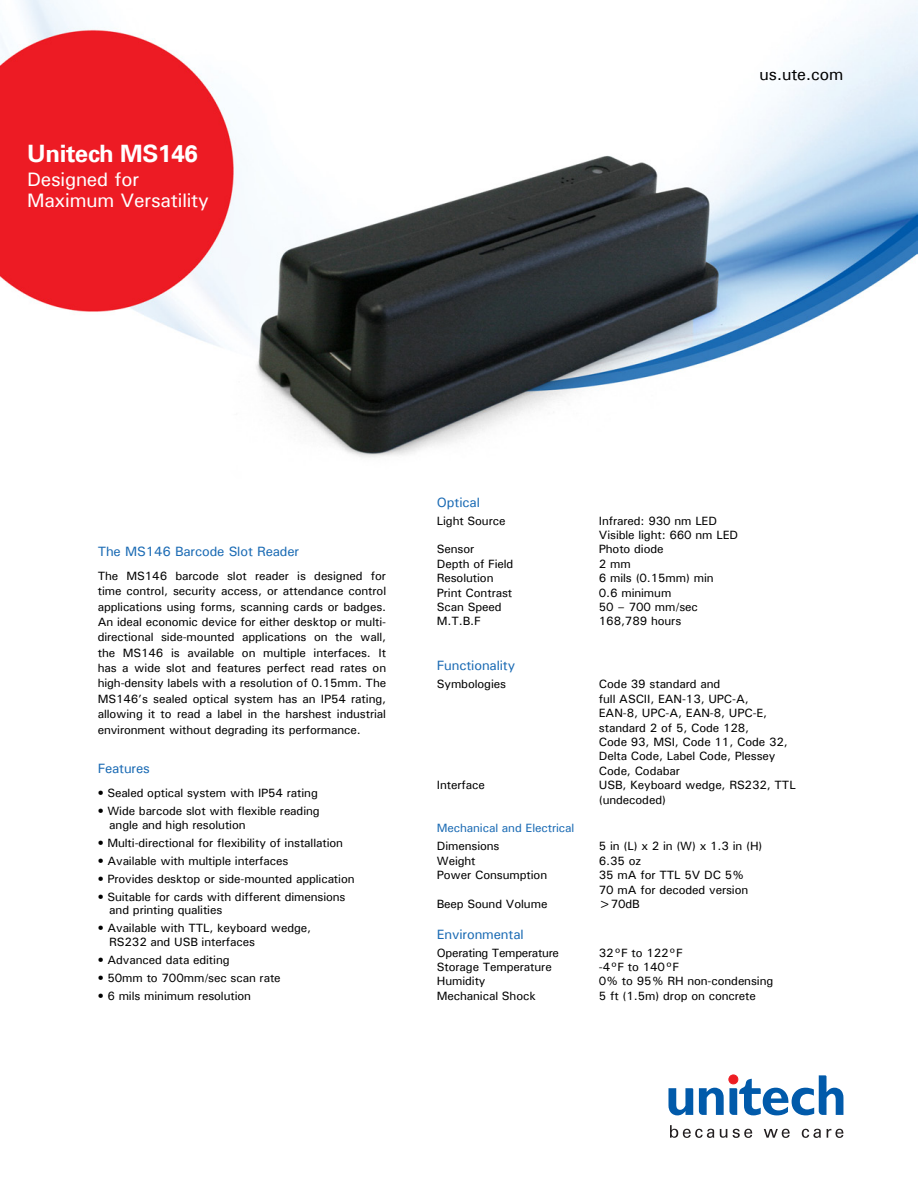
<style>
.page{position:relative;width:918px;height:1188px;background:#fff}
.page>*{position:absolute;margin:0;border:0;box-sizing:border-box;transform-origin:0 0}
.t1{font:700 24px "Univers LT";letter-spacing:-.01em;color:#fff}
.t2{font:500 19.5px/21px "Univers";letter-spacing:-.01em;color:#fff}
.t3{font:500 16.5px "Univers";letter-spacing:-.01em;color:#000}
.t4{font:500 13.5px "Univers";letter-spacing:-.01em;color:#1b6bb4}
.t5{font:500 12px/15.3px "Univers";letter-spacing:-.01em;color:#000}
.t6{font:500 12px "Univers";letter-spacing:-.01em;color:#1b6bb4}
</style>
<div class="page">
<img style="left:0;top:0;width:918px;height:457px">
<svg style="left:670px;top:1125px;width:44px;height:13px"></svg>
<svg style="left:720px;top:1129px;width:7px;height:9px"></svg>
<svg style="left:733px;top:1129px;width:19px;height:9px"></svg>
<svg style="left:764px;top:1129px;width:26px;height:9px"></svg>
<svg style="left:802px;top:1129px;width:19px;height:9px"></svg>
<svg style="left:827px;top:1129px;width:16px;height:9px"></svg>
<svg style="left:668px;top:1075px;width:175px;height:40px"></svg>
<p class="t1" style="left:27px;top:140px;width:172px">Unitech MS146</p>
<p class="t2" style="left:27px;top:168px;width:184px">Designed for<br>Maximum Versatility</p>
<p class="t3" style="left:759px;top:64px;width:86px">us.ute.com</p>
<p class="t4" style="left:98px;top:543px;width:203px">The MS146 Barcode Slot Reader</p>
<p class="t5" style="left:98px;top:568px;width:290px;text-align:justify">The MS146 barcode slot reader is designed for time control, security access, or attendance control applications using forms, scanning cards or badges.<br>An ideal economic device for either desktop or multi&shy;directional side-mounted applications on the wall, the MS146 is available on multiple interfaces. It has a wide slot and features perfect read rates on high-density labels with a resolution of 0.15mm. The MS146’s sealed optical system has an IP54 rating, allowing it to read a label in the harshest industrial environment without degrading its performance.</p>
<p class="t4" style="left:98px;top:760px;width:54px">Features</p>
<p class="t5" style="left:98px;top:785px;width:222px">• Sealed optical system with IP54 rating</p>
<p class="t5" style="left:109px;top:804px;width:212px;line-height:13.5px;text-indent:-12px">• Wide barcode slot with flexible reading angle and high resolution</p>
<p class="t5" style="left:98px;top:835px;width:247px">• Multi-directional for flexibility of installation</p>
<p class="t5" style="left:98px;top:853px;width:192px">• Available with multiple interfaces</p>
<p class="t5" style="left:98px;top:871px;width:258px">• Provides desktop or side-mounted application</p>
<p class="t5" style="left:109px;top:890px;width:238px;line-height:13.5px;text-indent:-12px">• Suitable for cards with different dimensions and printing qualities</p>
<p class="t5" style="left:109px;top:921px;width:203px;line-height:13.5px;text-indent:-12px">• Available with TTL, keyboard wedge,<br>RS232 and USB interfaces</p>
<p class="t5" style="left:98px;top:952px;width:133px">• Advanced data editing</p>
<p class="t5" style="left:98px;top:970px;width:185px">• 50mm to 700mm/sec scan rate</p>
<p class="t5" style="left:98px;top:988px;width:155px">• 6 mils minimum resolution</p>
<p class="t4" style="left:437px;top:493px;width:45px">Optical</p>
<p class="t5" style="left:437px;top:513px;width:70px">Light Source</p>
<p class="t5" style="left:599px;top:513px;width:141px;line-height:14.4px">Infrared: 930 nm LED<br>Visible light: 660 nm LED</p>
<p class="t5" style="left:437px;top:541px;width:39px">Sensor</p>
<p class="t5" style="left:599px;top:541px;width:66px">Photo diode</p>
<p class="t5" style="left:437px;top:556px;width:78px">Depth of Field</p>
<p class="t5" style="left:599px;top:556px;width:33px">2 mm</p>
<p class="t5" style="left:437px;top:570px;width:58px">Resolution</p>
<p class="t5" style="left:599px;top:570px;width:116px">6 mils (0.15mm) min</p>
<p class="t5" style="left:437px;top:585px;width:77px">Print Contrast</p>
<p class="t5" style="left:599px;top:585px;width:74px">0.6 minimum</p>
<p class="t5" style="left:437px;top:599px;width:66px">Scan Speed</p>
<p class="t5" style="left:599px;top:599px;width:101px">50 – 700 mm/sec</p>
<p class="t5" style="left:437px;top:613px;width:45px">M.T.B.F</p>
<p class="t5" style="left:599px;top:613px;width:84px">168,789 hours</p>
<p class="t4" style="left:437px;top:657px;width:80px">Functionality</p>
<p class="t5" style="left:437px;top:676px;width:71px">Symbologies</p>
<p class="t5" style="left:599px;top:677px;width:151px;line-height:14.4px">Code 39 standard and<br>full ASCII, EAN-13, UPC-A,</p>
<p class="t5" style="left:599px;top:706px;width:170px;line-height:14.4px">EAN-8, UPC-A, EAN-8, UPC-E, standard 2 of 5, Code 128,</p>
<p class="t5" style="left:599px;top:734px;width:190px;line-height:14.4px">Code 93, MSI, Code 11, Code 32,<br>Delta Code, Label Code, Plessey<br>Code, Codabar</p>
<p class="t5" style="left:437px;top:777px;width:49px">Interface</p>
<p class="t5" style="left:599px;top:778px;width:198px;line-height:14.4px">USB, Keyboard wedge, RS232, TTL (undecoded)</p>
<p class="t6" style="left:437px;top:821px;width:139px">Mechanical and Electrical</p>
<p class="t5" style="left:437px;top:838px;width:64px">Dimensions</p>
<p class="t5" style="left:599px;top:838px;width:165px">5 in (L) x 2 in (W) x 1.3 in (H)</p>
<p class="t5" style="left:437px;top:853px;width:40px">Weight</p>
<p class="t5" style="left:599px;top:853px;width:44px">6.35 oz</p>
<p class="t5" style="left:437px;top:867px;width:112px">Power Consumption</p>
<p class="t5" style="left:599px;top:867px;width:147px">35 mA for TTL 5V DC 5%</p>
<p class="t5" style="left:599px;top:882px;width:151px">70 mA for decoded version</p>
<p class="t5" style="left:437px;top:896px;width:112px">Beep Sound Volume</p>
<p class="t5" style="left:599px;top:896px;width:42px">&gt;70dB</p>
<p class="t4" style="left:437px;top:925px;width:88px">Environmental</p>
<p class="t5" style="left:437px;top:945px;width:124px">Operating Temperature</p>
<p class="t5" style="left:599px;top:945px;width:85px">32°F to 122°F</p>
<p class="t5" style="left:437px;top:959px;width:116px">Storage Temperature</p>
<p class="t5" style="left:599px;top:959px;width:82px">-4°F to 140°F</p>
<p class="t5" style="left:437px;top:973px;width:50px">Humidity</p>
<p class="t5" style="left:599px;top:973px;width:176px">0% to 95% RH non-condensing</p>
<p class="t5" style="left:437px;top:988px;width:100px">Mechanical Shock</p>
<p class="t5" style="left:599px;top:988px;width:159px">5 ft (1.5m) drop on concrete</p>
</div>
